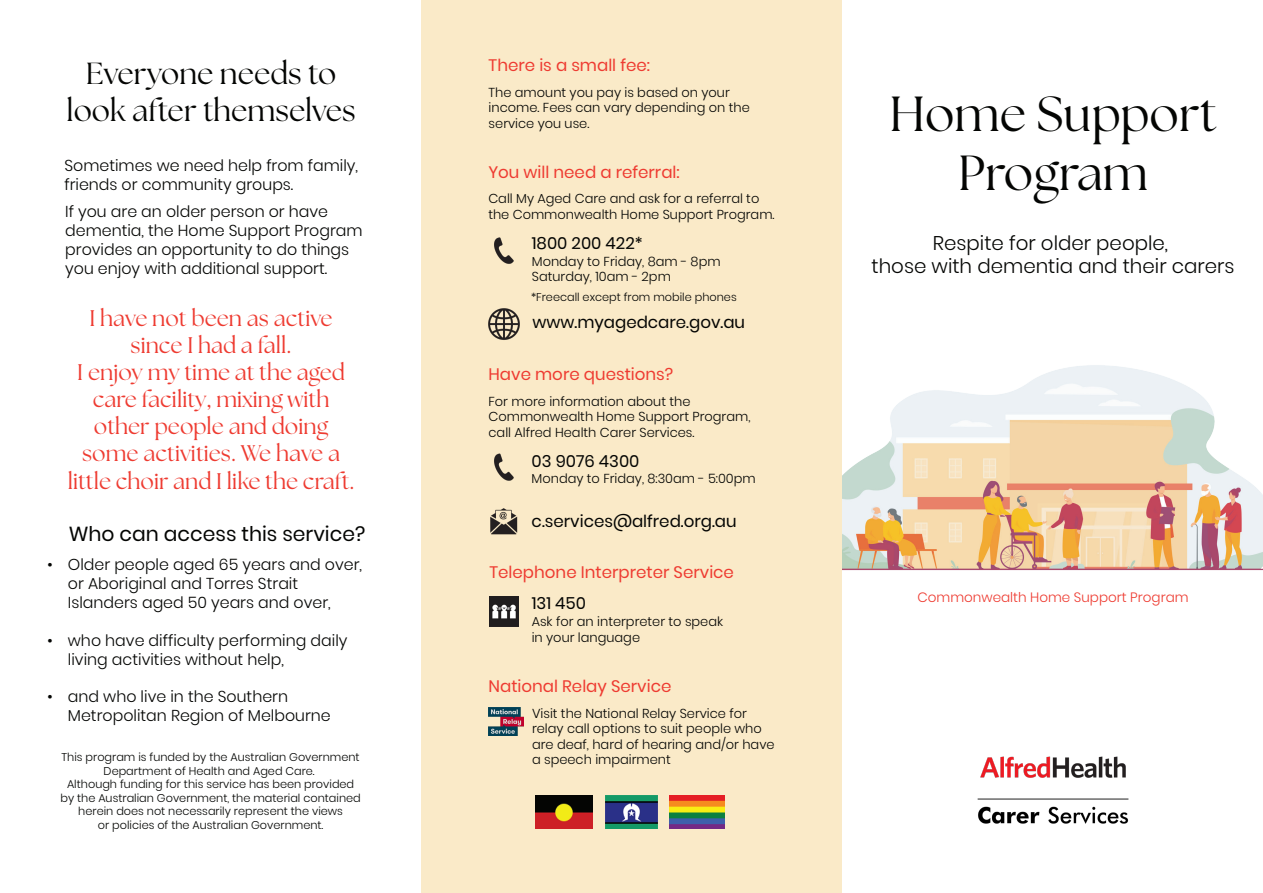
<style>
.page{position:relative;width:1263px;height:893px;background:#fff}
.page>*{position:absolute;margin:0;border:0;box-sizing:border-box;transform-origin:0 0}
.t1{font:49.2px/59.1px "The Seasons";color:#040503;text-align:center}
.t2{font:30.45px/36.6px "The Seasons";color:#040503;text-align:center}
.t3{font:22.5px/27px "FONTSPRINGDEMO The Seasons";color:#ee3b31;text-align:center}
.t4{font:20.25px "Poppins";color:#040503}
.t5{font:300 19.8px/23.7px "Poppins";color:#040503;text-align:center}
.t6{font:16.65px "Poppins";color:#ee3b31}
.t7{font:16.65px "Poppins";color:#040503}
.t8{font:300 15.75px/18.9px "Poppins";color:#040503}
.t9{font:300 13.5px "Poppins";color:#ee3b31}
.t10{font:300 12.9px/15.6px "Poppins";color:#040503}
.t11{font:300 11.25px/13.5px "Poppins";color:#040503;text-align:center}
</style>
<div class="page">
<img style="left:842px;top:365px;width:421px;height:206px">
<img style="left:977px;top:756px;width:152px;height:68px">
<div style="left:421px;top:0;width:421px;height:893px;background:#faeac8"></div>
<img style="left:490px;top:597px;width:28px;height:30px">
<img style="left:536px;top:795px;width:56px;height:33px">
<img style="left:605px;top:795px;width:52px;height:33px">
<img style="left:669px;top:795px;width:55px;height:33px">
<img style="left:494px;top:237px;width:20px;height:27px">
<img style="left:494px;top:453px;width:20px;height:28px">
<img style="left:490px;top:508px;width:28px;height:27px">
<img style="left:488px;top:308px;width:32px;height:32px">
<img style="left:488px;top:708px;width:35px;height:28px">
<h2 class="t2" style="left:67px;top:55px;width:291px">Everyone needs to look after themselves</h2>
<p class="t8" style="left:64px;top:156px;width:295px">Sometimes we need help from family, friends or community groups.</p>
<p class="t8" style="left:65px;top:202px;width:299px">If you are an older person or have dementia, the Home Support Program provides an opportunity to do things you enjoy with additional support.</p>
<h3 class="t3" style="left:68px;top:307px;width:288px">I have not been as active since I had a fall.<br>I enjoy my time at the aged care facility, mixing with other people and doing some activities. We have a little choir and I like the craft.</h3>
<h3 class="t4" style="left:69px;top:522px;width:298px">Who can access this service?</h3>
<p class="t8" style="left:68px;top:555px;width:296px;text-indent:-20px">• Older people aged 65 years and over, or Aboriginal and Torres Strait<br>Islanders aged 50 years and over,</p>
<p class="t8" style="left:68px;top:631px;width:281px;text-indent:-20px">• who have difficulty performing daily living activities without help,</p>
<p class="t8" style="left:68px;top:687px;width:264px;text-indent:-20px">• and who live in the Southern<br>Metropolitan Region of Melbourne</p>
<p class="t11" style="left:60px;top:751px;width:302px">This program is funded by the Australian Government Department of Health and Aged Care.<br>Although funding for this service has been provided by the Australian Government, the material contained herein does not necessarily represent the views<br>or policies of the Australian Government.</p>
<p class="t6" style="left:489px;top:56px;width:163px">There is a small fee:</p>
<p class="t10" style="left:489px;top:84px;width:263px">The amount you pay is based on your income. Fees can vary depending on the service you use.</p>
<p class="t6" style="left:488px;top:162px;width:193px">You will need a referral:</p>
<p class="t10" style="left:488px;top:191px;width:288px">Call My Aged Care and ask for a referral to the Commonwealth Home Support Program.</p>
<p class="t7" style="left:532px;top:233px;width:112px">1800 200 422*</p>
<p class="t10" style="left:532px;top:254px;width:190px">Monday to Friday, 8am - 8pm<br>Saturday, 10am - 2pm</p>
<p class="t11" style="left:531px;top:291px;width:207px">*Freecall except from mobile phones</p>
<p class="t7" style="left:533px;top:313px;width:214px">www.myagedcare.gov.au</p>
<p class="t6" style="left:488px;top:365px;width:186px">Have more questions?</p>
<p class="t10" style="left:488px;top:393px;width:263px">For more information about the<br>Commonwealth Home Support Program, call Alfred Health Carer Services.</p>
<p class="t7" style="left:532px;top:452px;width:109px">03 9076 4300</p>
<p class="t10" style="left:532px;top:470px;width:226px">Monday to Friday, 8:30am - 5:00pm</p>
<p class="t7" style="left:532px;top:511px;width:207px">c.services@alfred.org.au</p>
<p class="t6" style="left:489px;top:563px;width:246px">Telephone Interpreter Service</p>
<p class="t7" style="left:532px;top:593px;width:56px">131 450</p>
<p class="t10" style="left:532px;top:614px;width:193px">Ask for an interpreter to speak in your language</p>
<p class="t6" style="left:489px;top:677px;width:184px">National Relay Service</p>
<p class="t10" style="left:532px;top:705px;width:244px">Visit the National Relay Service for relay call options to suit people who are deaf, hard of hearing and/or have a speech impairment</p>
<h1 class="t1" style="left:889px;top:84px;width:329px">Home Support<br>Program</h1>
<h3 class="t5" style="left:871px;top:231px;width:365px">Respite for older people,<br>those with dementia and their carers</h3>
<p class="t9" style="left:917px;top:589px;width:273px">Commonwealth Home Support Program</p>
</div>
